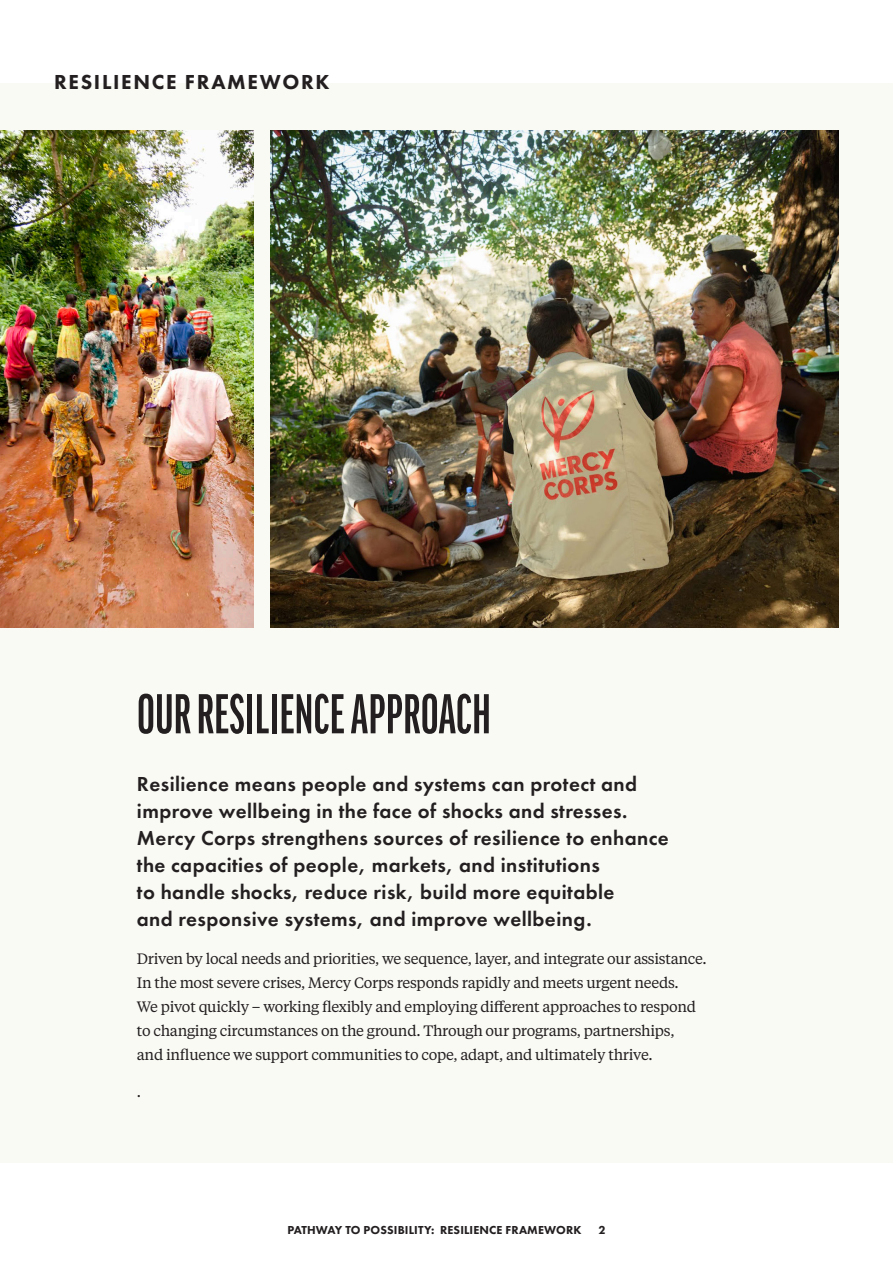
<style>
.page{position:relative;width:893px;height:1263px;background:#fff}
.page>*{position:absolute;margin:0;border:0;box-sizing:border-box;transform-origin:0 0}
.Heading_2{font:700 54px "Good Pro Comp";letter-spacing:.01em;color:#231f20}
.intro{font:600 21px/27px "Futura PT";letter-spacing:.02em;color:#231f20}
.Heading_3{font:800 21px "Futura PT";letter-spacing:.08em;color:#231f20}
.intro-2{font:15px/24px "Tiempos Text";letter-spacing:-.02em;color:#231f20}
.folio{font:800 12px "Futura PT";letter-spacing:.01em;color:#231f20}
</style>
<div class="page">
<div style="left:0;top:83px;width:893px;height:1079px;background:#fafaf5"></div>
<img style="left:0;top:131px;width:253px;height:497px">
<img style="left:270px;top:131px;width:569px;height:497px">
<p class="Heading_3" style="left:54px;top:69px;width:277px">RESILIENCE FRAMEWORK</p>
<p class="Heading_2" style="left:137px;top:684px;width:355px">OUR RESILIENCE APPROACH</p>
<p class="intro" style="left:137px;top:770px;width:533px">Resilience means people and systems can protect and improve wellbeing in the face of shocks and stresses.<br>Mercy Corps strengthens sources of resilience to enhance the capacities of people, markets, and institutions<br>to handle shocks, reduce risk, build more equitable<br>and responsive systems, and improve wellbeing.</p>
<p class="intro-2" style="left:137px;top:946px;width:571px">Driven by local needs and priorities, we sequence, layer, and integrate our assistance.<br>In the most severe crises, Mercy Corps responds rapidly and meets urgent needs.<br>We pivot quickly – working flexibly and employing different approaches to respond to changing circumstances on the ground. Through our programs, partnerships,<br>and influence we support communities to cope, adapt, and ultimately thrive.</p>
<p class="intro-2" style="left:137px;top:1079px;width:6px">.</p>
<p class="folio" style="left:287px;top:1223px;width:296px">PATHWAY TO POSSIBILITY: RESILIENCE FRAMEWORK</p>
<p class="folio" style="left:598px;top:1223px;width:9px">2</p>
</div>
